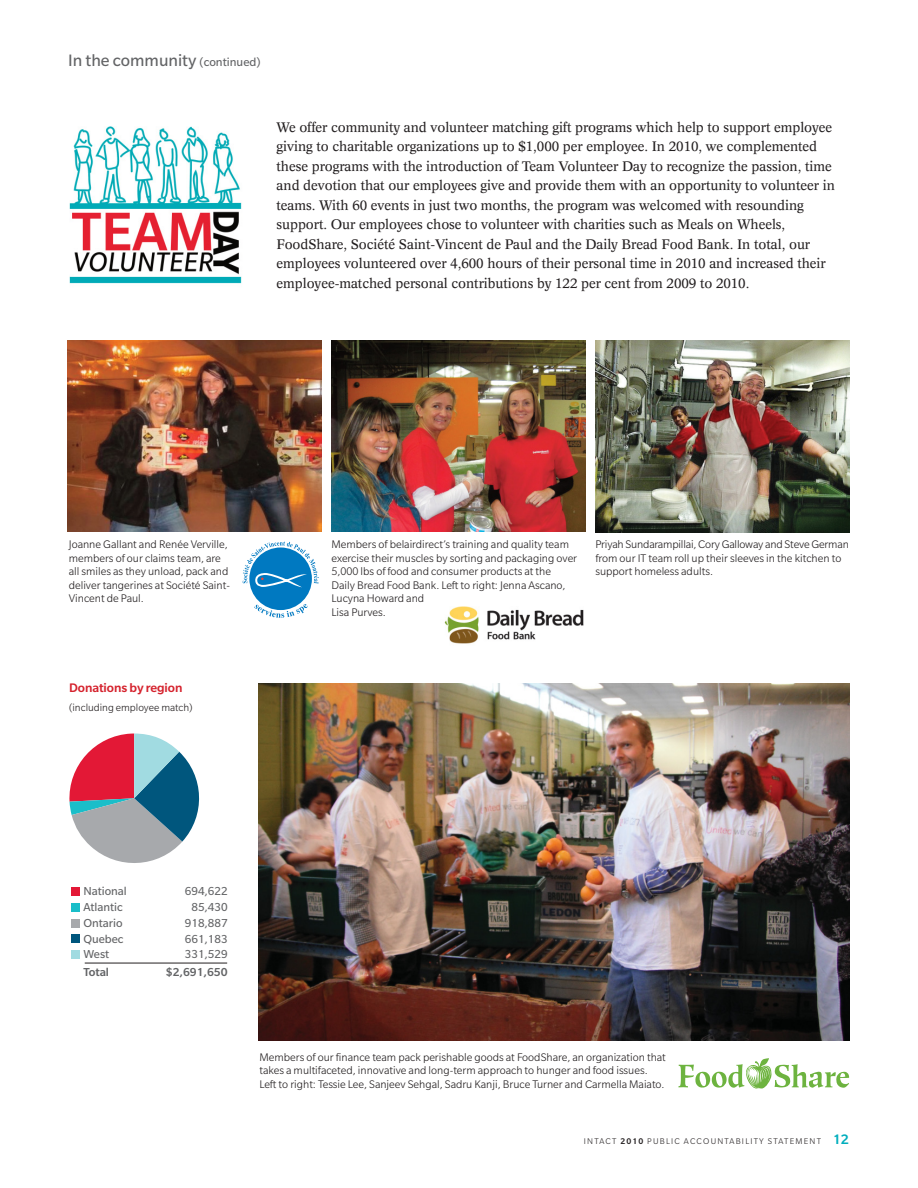
<style>
.page{position:relative;width:918px;height:1188px;background:#fff}
.page>*{position:absolute;margin:0;border:0;box-sizing:border-box;transform-origin:0 0}
.t1{font:18px "Slate Std";color:#636466}
.t2{font:13.5px/19.5px "Concorde";letter-spacing:-.005em;color:#231f20}
.t3{font:500 13.5px "Slate Std";letter-spacing:-.005em;color:#d5222d}
.t4{font:12.6px "Slate Std";color:#636466}
.t5{font:500 12.6px "Slate Std";color:#636466}
.t6{font:300 12px/13.5px "Slate Std";color:#231f20}
.t7{font:300 11.25px "Slate Std";color:#231f20}
.t8{font:300 9px "Slate Std";letter-spacing:.135em;color:#231f20}
.s1{font-size:12.75px}
.s2{font-weight:500}
.s3{font-weight:500;font-size:15px;color:#00aebd}
</style>
<div class="page">
<img style="left:68px;top:340px;width:253px;height:192px">
<img style="left:331px;top:340px;width:254px;height:192px">
<img style="left:69px;top:126px;width:173px;height:158px">
<img style="left:595px;top:340px;width:254px;height:192px">
<img style="left:259px;top:683px;width:590px;height:358px">
<div style="left:71px;top:887px;width:8px;height:9px;background:#e31836"></div>
<div style="left:71px;top:903px;width:8px;height:9px;background:#1abec9"></div>
<div style="left:71px;top:919px;width:8px;height:8px;background:#a7a9ac"></div>
<div style="left:71px;top:935px;width:8px;height:8px;background:#00567d"></div>
<div style="left:71px;top:950px;width:8px;height:9px;background:#a1dbe1"></div>
<svg style="left:69px;top:734px;width:131px;height:129px"></svg>
<hr style="left:85px;top:963px;width:142px;height:1px;background:#231f20">
<svg style="left:678px;top:1058px;width:171px;height:31px"></svg>
<div style="left:249px;top:548px;width:63px;height:62px;background:#0079c1;border-radius:50%"></div>
<svg style="left:254px;top:603px;width:54px;height:15px"></svg>
<svg style="left:242px;top:541px;width:77px;height:46px"></svg>
<img style="left:444px;top:606px;width:140px;height:38px">
<h1 class="t1" style="left:68px;top:54px;width:194px">In the community <span class="s1">(continued)</span></h1>
<p class="t2" style="left:277px;top:119px;width:560px">We offer community and volunteer matching gift programs which help to support employee giving to charitable organizations up to $1,000 per employee. In 2010, we complemented these programs with the introduction of Team Volunteer Day to recognize the passion, time and devotion that our employees give and provide them with an opportunity to volunteer in teams. With 60 events in just two months, the program was welcomed with resounding support. Our employees chose to volunteer with charities such as Meals on Wheels, FoodShare, Société Saint-Vincent de Paul and the Daily Bread Food Bank. In total, our employees volunteered over 4,600 hours of their personal time in 2010 and increased their employee-matched personal contributions by 122 per cent from 2009 to 2010.</p>
<p class="t6" style="left:331px;top:539px;width:247px">Members of belairdirect’s training and quality team exercise their muscles by sorting and packaging over 5,000 lbs of food and consumer products at the Daily Bread Food Bank. Left to right: Jenna Ascano, Lucyna Howard and<br>Lisa Purves.</p>
<p class="t6" style="left:69px;top:539px;width:163px">Joanne Gallant and Renée Verville, members of our claims team, are all smiles as they unload, pack and deliver tangerines at Société Saint-<br>Vincent de Paul.</p>
<p class="t6" style="left:595px;top:539px;width:255px">Priyah Sundarampillai, Cory Galloway and Steve German from our IT team roll up their sleeves in the kitchen to support homeless adults.</p>
<p class="t3" style="left:69px;top:683px;width:115px">Donations by region</p>
<p class="t7" style="left:69px;top:704px;width:125px">(including employee match)</p>
<p class="t4" style="left:83px;top:887px;width:45px">National</p>
<p class="t4" style="left:185px;top:887px;width:44px">694,622</p>
<p class="t4" style="left:83px;top:902px;width:41px">Atlantic</p>
<p class="t4" style="left:191px;top:902px;width:38px">85,430</p>
<p class="t4" style="left:83px;top:918px;width:41px">Ontario</p>
<p class="t4" style="left:185px;top:918px;width:44px">918,887</p>
<p class="t4" style="left:83px;top:934px;width:42px">Quebec</p>
<p class="t4" style="left:185px;top:934px;width:44px">661,183</p>
<p class="t4" style="left:83px;top:950px;width:27px">West</p>
<p class="t4" style="left:185px;top:950px;width:44px">331,529</p>
<p class="t5" style="left:83px;top:965px;width:27px">Total</p>
<p class="t5" style="left:166px;top:965px;width:63px">$2,691,650</p>
<p class="t6" style="left:260px;top:1051px;width:408px">Members of our finance team pack perishable goods at FoodShare, an organization that takes a multifaceted, innovative and long-term approach to hunger and food issues.<br>Left to right: Tessie Lee, Sanjeev Sehgal, Sadru Kanji, Bruce Turner and Carmella Maiato.</p>
<p class="t8" style="left:584px;top:1138px;width:267px">INTACT <span class="s2">2010</span> PUBLIC ACCOUNTABILITY STATEMENT <span class="s3">12</span></p>
</div>
